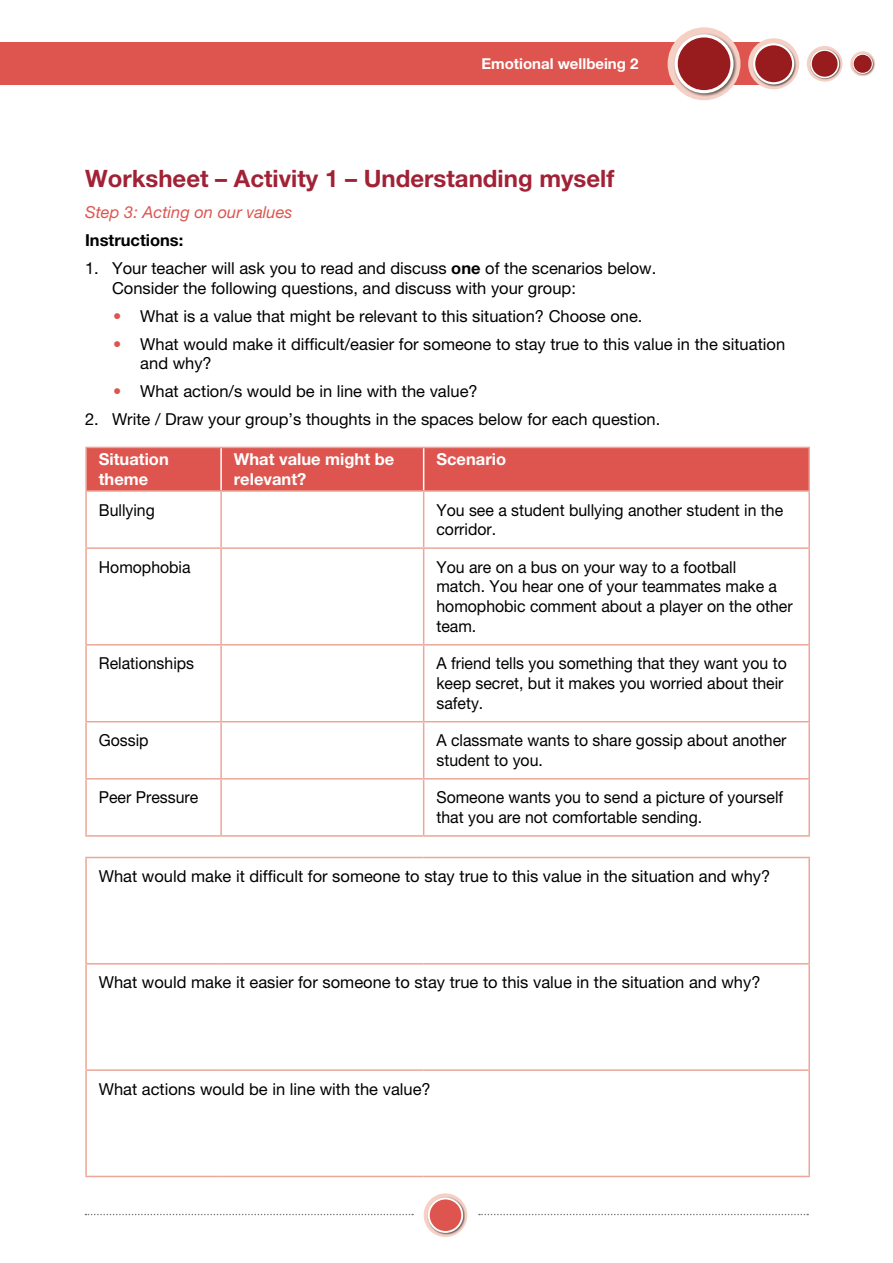
<style>
.page{position:relative;width:893px;height:1263px;background:#fff}
.page>*{position:absolute;margin:0;border:0;box-sizing:border-box;transform-origin:0 0}
.t1{font:700 24px "Helvetica Neue LT Pro";color:#a12236}
.t2{font:16.5px/19.5px "Helvetica Neue LT Pro";color:#000}
.t3{font:16.5px/19.8px "Helvetica Neue LT Pro";color:#000;scale:.96 1}
.t4{font:700 16.5px/19.8px "Helvetica Neue LT Pro";color:#fff}
.t5{font:italic 16.5px "Helvetica Neue LT Pro";color:#de554f}
.t6{font:700 16.5px "Helvetica Neue LT Pro";color:#000}
.t7{font:700 15px "Helvetica Neue LT Pro";color:#fff}
.s1{font-weight:700}
.s2{font-weight:700;color:#de554f}
</style>
<div class="page">
<div style="left:0;top:43px;width:774px;height:42px;background:#de554f"></div>
<div style="left:668px;top:27px;width:72px;height:73px;background:#f4d0c5;border-radius:50%"></div>
<div style="left:673px;top:33px;width:64px;height:64px;background:#000;opacity:.55"></div>
<svg style="left:675px;top:34px;width:58px;height:59px"></svg>
<div style="left:678px;top:37px;width:52px;height:53px;background:#981b1e;border-radius:50%"></div>
<div style="left:748px;top:38px;width:51px;height:51px;background:#f4d0c5;border-radius:50%"></div>
<div style="left:752px;top:43px;width:45px;height:44px;background:#000;opacity:.55"></div>
<svg style="left:753px;top:43px;width:41px;height:41px"></svg>
<div style="left:755px;top:45px;width:37px;height:37px;background:#981b1e;border-radius:50%"></div>
<div style="left:807px;top:46px;width:35px;height:36px;background:#f4d0c5;border-radius:50%"></div>
<div style="left:810px;top:49px;width:31px;height:31px;background:#000;opacity:.55"></div>
<svg style="left:810px;top:49px;width:29px;height:29px"></svg>
<div style="left:812px;top:51px;width:26px;height:26px;background:#981b1e;border-radius:50%"></div>
<div style="left:850px;top:51px;width:25px;height:25px;background:#f4d0c5;border-radius:50%"></div>
<div style="left:852px;top:54px;width:22px;height:21px;background:#000;opacity:.55"></div>
<svg style="left:853px;top:54px;width:20px;height:20px"></svg>
<div style="left:854px;top:55px;width:18px;height:18px;background:#981b1e;border-radius:50%"></div>
<div style="left:87px;top:448px;width:721px;height:42px;background:#de554f"></div>
<hr style="left:220px;top:448px;width:2px;height:42px;background:#fff">
<hr style="left:423px;top:448px;width:1px;height:42px;background:#fff">
<hr style="left:85px;top:448px;width:2px;height:42px;background:#eba797">
<hr style="left:85px;top:447px;width:136px;height:1px;background:#eba797">
<hr style="left:221px;top:447px;width:203px;height:1px;background:#eba797">
<hr style="left:424px;top:447px;width:386px;height:1px;background:#eba797">
<hr style="left:808px;top:448px;width:2px;height:42px;background:#eba797">
<hr style="left:85px;top:492px;width:2px;height:55px;background:#eba797">
<hr style="left:85px;top:549px;width:2px;height:95px;background:#eba797">
<hr style="left:85px;top:645px;width:2px;height:76px;background:#eba797">
<hr style="left:85px;top:722px;width:2px;height:56px;background:#eba797">
<hr style="left:85px;top:779px;width:2px;height:56px;background:#eba797">
<hr style="left:85px;top:858px;width:2px;height:105px;background:#eba797">
<hr style="left:85px;top:964px;width:2px;height:105px;background:#eba797">
<hr style="left:85px;top:1071px;width:2px;height:105px;background:#eba797">
<hr style="left:85px;top:490px;width:136px;height:2px;background:#eba797">
<hr style="left:221px;top:490px;width:203px;height:2px;background:#eba797">
<hr style="left:424px;top:490px;width:386px;height:2px;background:#eba797">
<hr style="left:220px;top:492px;width:2px;height:55px;background:#eba797">
<hr style="left:423px;top:492px;width:1px;height:55px;background:#eba797">
<hr style="left:808px;top:492px;width:2px;height:55px;background:#eba797">
<hr style="left:220px;top:549px;width:2px;height:95px;background:#eba797">
<hr style="left:423px;top:549px;width:1px;height:95px;background:#eba797">
<hr style="left:808px;top:549px;width:2px;height:95px;background:#eba797">
<hr style="left:220px;top:645px;width:2px;height:76px;background:#eba797">
<hr style="left:423px;top:645px;width:1px;height:76px;background:#eba797">
<hr style="left:808px;top:645px;width:2px;height:76px;background:#eba797">
<hr style="left:220px;top:722px;width:2px;height:56px;background:#eba797">
<hr style="left:423px;top:722px;width:1px;height:56px;background:#eba797">
<hr style="left:808px;top:722px;width:2px;height:56px;background:#eba797">
<hr style="left:220px;top:779px;width:2px;height:56px;background:#eba797">
<hr style="left:423px;top:779px;width:1px;height:56px;background:#eba797">
<hr style="left:808px;top:779px;width:2px;height:56px;background:#eba797">
<hr style="left:808px;top:858px;width:2px;height:105px;background:#eba797">
<hr style="left:808px;top:964px;width:2px;height:105px;background:#eba797">
<hr style="left:808px;top:1071px;width:2px;height:105px;background:#eba797">
<hr style="left:85px;top:547px;width:136px;height:2px;background:#eba797">
<hr style="left:221px;top:547px;width:203px;height:2px;background:#eba797">
<hr style="left:424px;top:547px;width:386px;height:2px;background:#eba797">
<hr style="left:85px;top:644px;width:136px;height:1px;background:#eba797">
<hr style="left:221px;top:644px;width:203px;height:1px;background:#eba797">
<hr style="left:424px;top:644px;width:386px;height:1px;background:#eba797">
<hr style="left:85px;top:721px;width:136px;height:1px;background:#eba797">
<hr style="left:221px;top:721px;width:203px;height:1px;background:#eba797">
<hr style="left:424px;top:721px;width:386px;height:1px;background:#eba797">
<hr style="left:85px;top:778px;width:136px;height:1px;background:#eba797">
<hr style="left:221px;top:778px;width:203px;height:1px;background:#eba797">
<hr style="left:424px;top:778px;width:386px;height:1px;background:#eba797">
<hr style="left:85px;top:835px;width:136px;height:2px;background:#eba797">
<hr style="left:221px;top:835px;width:203px;height:2px;background:#eba797">
<hr style="left:424px;top:835px;width:386px;height:2px;background:#eba797">
<hr style="left:85px;top:857px;width:136px;height:1px;background:#eba797">
<hr style="left:221px;top:857px;width:203px;height:1px;background:#eba797">
<hr style="left:424px;top:857px;width:386px;height:1px;background:#eba797">
<hr style="left:85px;top:963px;width:136px;height:1px;background:#eba797">
<hr style="left:221px;top:963px;width:203px;height:1px;background:#eba797">
<hr style="left:424px;top:963px;width:386px;height:1px;background:#eba797">
<hr style="left:85px;top:1069px;width:136px;height:2px;background:#eba797">
<hr style="left:221px;top:1069px;width:203px;height:2px;background:#eba797">
<hr style="left:424px;top:1069px;width:386px;height:2px;background:#eba797">
<hr style="left:85px;top:1176px;width:136px;height:1px;background:#eba797">
<hr style="left:221px;top:1176px;width:203px;height:1px;background:#eba797">
<hr style="left:424px;top:1176px;width:386px;height:1px;background:#eba797">
<div style="left:424px;top:1193px;width:43px;height:44px;background:#f4d0c5;border-radius:50%"></div>
<div style="left:427px;top:1197px;width:38px;height:38px;background:#000;opacity:.55"></div>
<svg style="left:428px;top:1197px;width:35px;height:36px"></svg>
<div style="left:430px;top:1199px;width:31px;height:32px;background:#de554f;border-radius:50%"></div>
<svg style="left:479px;top:1214px;width:329px;height:1px"></svg>
<svg style="left:85px;top:1214px;width:328px;height:1px"></svg>
<p class="t7" style="left:481px;top:54px;width:159px">Emotional wellbeing 2</p>
<h1 class="t1" style="left:85px;top:164px;width:531px">Worksheet – Activity 1 – Understanding myself</h1>
<p class="t5" style="left:85px;top:202px;width:209px">Step 3: Acting on our values</p>
<p class="t6" style="left:85px;top:230px;width:100px">Instructions:</p>
<p class="t2" style="left:112px;top:258px;width:546px;text-indent:-27px">1. Your teacher will ask you to read and discuss <span class="s1">one</span> of the scenarios below.<br>Consider the following questions, and discuss with your group:</p>
<p class="t2" style="left:113px;top:306px;width:531px"><span class="s2">•</span> What is a value that might be relevant to this situation? Choose one.</p>
<p class="t2" style="left:140px;top:334px;width:646px;text-indent:-27px"><span class="s2">•</span> What would make it difficult/easier for someone to stay true to this value in the situation and why?</p>
<p class="t2" style="left:113px;top:381px;width:366px"><span class="s2">•</span> What action/s would be in line with the value?</p>
<p class="t2" style="left:85px;top:409px;width:577px">2. Write / Draw your group’s thoughts in the spaces below for each question.</p>
<p class="t4" style="left:99px;top:449px;width:71px">Situation theme</p>
<p class="t4" style="left:234px;top:449px;width:162px">What value might be relevant?</p>
<p class="t4" style="left:436px;top:449px;width:71px">Scenario</p>
<p class="t3" style="left:99px;top:500px;width:60px">Bullying</p>
<p class="t3" style="left:436px;top:500px;width:363px">You see a student bullying another student in the corridor.</p>
<p class="t3" style="left:99px;top:557px;width:97px">Homophobia</p>
<p class="t3" style="left:436px;top:557px;width:373px">You are on a bus on your way to a football<br>match. You hear one of your teammates make a homophobic comment about a player on the other team.</p>
<p class="t3" style="left:99px;top:653px;width:101px">Relationships</p>
<p class="t3" style="left:436px;top:653px;width:366px">A friend tells you something that they want you to keep secret, but it makes you worried about their safety.</p>
<p class="t3" style="left:99px;top:730px;width:53px">Gossip</p>
<p class="t3" style="left:436px;top:730px;width:366px">A classmate wants to share gossip about another student to you.</p>
<p class="t3" style="left:99px;top:787px;width:105px">Peer Pressure</p>
<p class="t3" style="left:436px;top:787px;width:363px">Someone wants you to send a picture of yourself that you are not comfortable sending.</p>
<p class="t2" style="left:99px;top:866px;width:673px">What would make it difficult for someone to stay true to this value in the situation and why?</p>
<p class="t2" style="left:99px;top:972px;width:663px">What would make it easier for someone to stay true to this value in the situation and why?</p>
<p class="t2" style="left:99px;top:1079px;width:333px">What actions would be in line with the value?</p>
</div>
